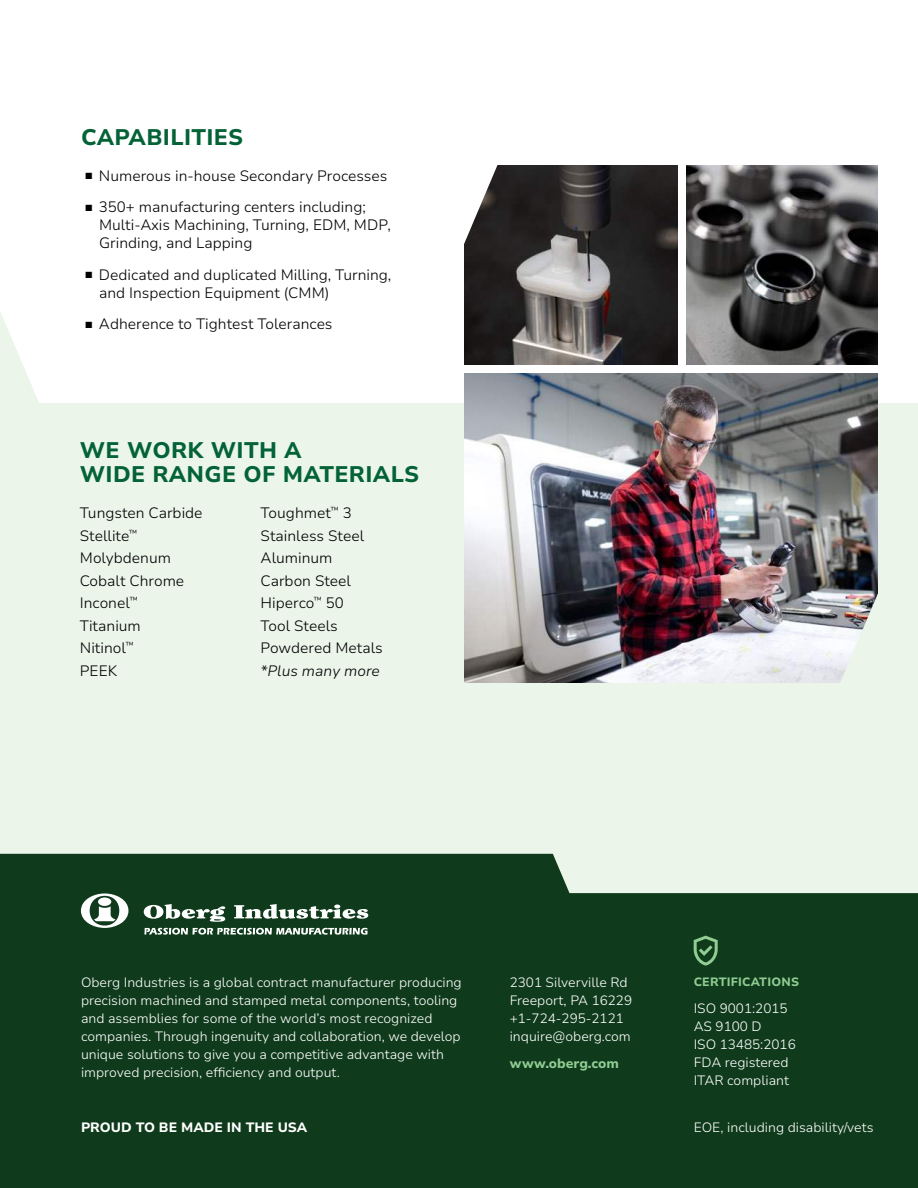
<style>
.page{position:relative;width:918px;height:1188px;background:#fff}
.page>*{position:absolute;margin:0;border:0;box-sizing:border-box;transform-origin:0 0}
.t1{font:800 22.5px/24px "Nunito Sans 10 pt";letter-spacing:.015em;color:#036236}
.t2{font:300 15px/22.5px "Nunito Sans 10 pt";color:#000}
.t3{font:italic 300 15px "Nunito Sans 10 pt";color:#000}
.t4{font:300 13.5px/18px "Nunito Sans 10 pt";color:#fff}
.t5{font:800 13.5px "Nunito Sans 10 pt";color:#fff}
.t6{font:800 13.5px "Nunito Sans 10 pt";color:#91cd93}
.t7{font:800 12px "Nunito Sans 10 pt";letter-spacing:.02em;color:#91cd93}
</style>
<div class="page">
<svg style="left:0;top:312px;width:39px;height:91px"></svg>
<div style="left:0;top:403px;width:918px;height:544px;background:#ebf5ea"></div>
<div style="left:0;top:854px;width:918px;height:334px;background:#0f3b1c"></div>
<img style="left:686px;top:166px;width:192px;height:198px">
<img style="left:464px;top:373px;width:414px;height:310px">
<img style="left:822px;top:580px;width:56px;height:103px">
<img style="left:464px;top:166px;width:213px;height:198px">
<svg style="left:464px;top:165px;width:58px;height:96px"></svg>
<svg style="left:81px;top:893px;width:47px;height:35px;background:#8ca192"></svg>
<svg style="left:144px;top:904px;width:224px;height:18px;background:#66826e"></svg>
<svg style="left:144px;top:928px;width:224px;height:7px;background:#8a9f90"></svg>
<svg style="left:694px;top:936px;width:24px;height:30px"></svg>
<h1 class="t1" style="left:81px;top:127px;width:164px">CAPABILITIES</h1>
<p class="t2" style="left:86px;top:165px;width:304px">■ Numerous in-house Secondary Processes</p>
<p class="t2" style="left:99px;top:199px;width:293px;line-height:18px;text-indent:-14px">■ 350+ manufacturing centers including;<br>Multi-Axis Machining, Turning, EDM, MDP,<br>Grinding, and Lapping</p>
<p class="t2" style="left:99px;top:267px;width:294px;line-height:18px;text-indent:-14px">■ Dedicated and duplicated Milling, Turning, and Inspection Equipment (CMM)</p>
<p class="t2" style="left:86px;top:314px;width:249px">■ Adherence to Tightest Tolerances</p>
<h1 class="t1" style="left:80px;top:440px;width:341px">WE WORK WITH A<br>WIDE RANGE OF MATERIALS</h1>
<p class="t2" style="left:80px;top:503px;width:124px">Tungsten Carbide<br>Stellite<sup>™<br></sup>Molybdenum<br>Cobalt Chrome<br>Inconel<sup>™<br></sup>Titanium<br>Nitinol<sup>™<br></sup>PEEK</p>
<p class="t2" style="left:261px;top:503px;width:124px">Toughmet<sup>™</sup> 3<br>Stainless Steel<br>Aluminum<br>Carbon Steel<br>Hiperco<sup>™</sup> 50<br>Tool Steels<br>Powdered Metals</p>
<p class="t3" style="left:261px;top:665px;width:121px">*Plus many more</p>
<p class="t4" style="left:81px;top:975px;width:382px">Oberg Industries is a global contract manufacturer producing precision machined and stamped metal components, tooling and assemblies for some of the world’s most recognized companies. Through ingenuity and collaboration, we develop unique solutions to give you a competitive advantage with improved precision, efficiency and output.</p>
<p class="t4" style="left:510px;top:975px;width:124px">2301 Silverville Rd<br>Freeport, PA 16229 +1-724-295-2121 inquire@oberg.com</p>
<p class="t6" style="left:510px;top:1059px;width:111px">www.oberg.com</p>
<p class="t7" style="left:694px;top:977px;width:107px">CERTIFICATIONS</p>
<p class="t4" style="left:694px;top:1000px;width:104px">ISO 9001:2015<br>AS 9100 D<br>ISO 13485:2016<br>FDA registered<br>ITAR compliant</p>
<p class="t5" style="left:81px;top:1122px;width:228px">PROUD TO BE MADE IN THE USA</p>
<p class="t4" style="left:694px;top:1119px;width:181px">EOE, including disability/vets</p>
</div>
